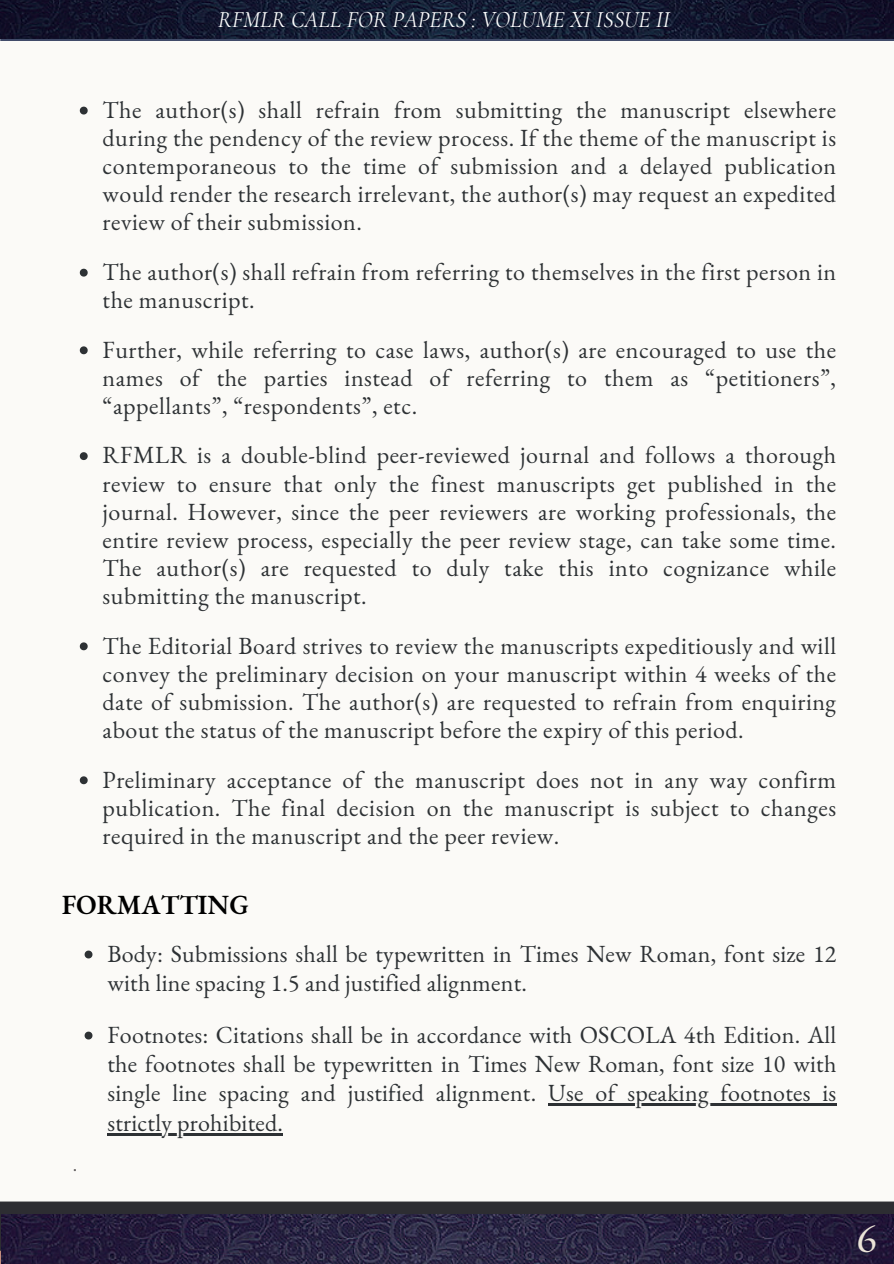
<style>
.page{position:relative;width:894px;height:1264px;background:#fff}
.page>*{position:absolute;margin:0;border:0;box-sizing:border-box;transform-origin:0 0}
.t1{font:41.7px "EB Garamond";color:#ebe5d8}
.t2{font:600 27px "EB Garamond";color:#000}
.t3{font:24px/28.2px "EB Garamond";letter-spacing:.02em;color:#2d3134;text-align:justify}
.t4{font:italic 23.1px "Cormorant Garamond";color:#fff}
.t5{font:19.5px "EB Garamond";color:#595657}
</style>
<div class="page">
<div style="left:0;top:0;width:893px;height:1263px;background:#fbfaf7"></div>
<img style="left:0;top:38px;width:893px;height:2px">
<img style="left:0;top:1201px;width:893px;height:62px">
<svg style="left:80px;top:107px;width:8px;height:7px"></svg>
<svg style="left:80px;top:269px;width:8px;height:7px"></svg>
<svg style="left:80px;top:346px;width:8px;height:8px"></svg>
<svg style="left:80px;top:452px;width:8px;height:8px"></svg>
<svg style="left:80px;top:642px;width:8px;height:8px"></svg>
<svg style="left:80px;top:776px;width:8px;height:8px"></svg>
<img style="left:0;top:0;width:893px;height:38px">
<img style="left:1px;top:1214px;width:892px;height:49px">
<svg style="left:85px;top:950px;width:7px;height:8px"></svg>
<svg style="left:85px;top:1031px;width:7px;height:8px"></svg>
<hr style="left:548px;top:1103px;width:288px;height:2px;background:#2d3134">
<hr style="left:107px;top:1132px;width:176px;height:3px;background:#2d3134">
<p class="t4" style="left:218px;top:6px;width:453px">RFMLR CALL FOR PAPERS : VOLUME XI ISSUE II</p>
<p class="t3" style="left:103px;top:95px;width:734px">The author(s) shall refrain from submitting the manuscript elsewhere during the pendency of the review process. If the theme of the manuscript is contemporaneous to the time of submission and a delayed publication would render the research irrelevant, the author(s) may request an expedited review of their submission.</p>
<p class="t3" style="left:103px;top:257px;width:734px">The author(s) shall refrain from referring to themselves in the first person in the manuscript.</p>
<p class="t3" style="left:103px;top:335px;width:734px">Further, while referring to case laws, author(s) are encouraged to use the names of the parties instead of referring to them as “petitioners”, “appellants”, “respondents”, etc.</p>
<p class="t3" style="left:103px;top:441px;width:734px">RFMLR is a double-blind peer-reviewed journal and follows a thorough review to ensure that only the finest manuscripts get published in the journal. However, since the peer reviewers are working professionals, the entire review process, especially the peer review stage, can take some time.<br>The author(s) are requested to duly take this into cognizance while submitting the manuscript.</p>
<p class="t3" style="left:103px;top:631px;width:734px">The Editorial Board strives to review the manuscripts expeditiously and will convey the preliminary decision on your manuscript within 4 weeks of the date of submission. The author(s) are requested to refrain from enquiring about the status of the manuscript before the expiry of this period.</p>
<p class="t3" style="left:103px;top:765px;width:734px">Preliminary acceptance of the manuscript does not in any way confirm publication. The final decision on the manuscript is subject to changes required in the manuscript and the peer review.</p>
<p class="t2" style="left:62px;top:887px;width:188px">FORMATTING</p>
<p class="t3" style="left:107px;top:938px;width:730px;line-height:29.2px">Body: Submissions shall be typewritten in Times New Roman, font size 12 with line spacing 1.5 and justified alignment.</p>
<p class="t3" style="left:107px;top:1019px;width:730px;line-height:29.2px">Footnotes: Citations shall be in accordance with OSCOLA 4th Edition. All the footnotes shall be typewritten in Times New Roman, font size 10 with single line spacing and justified alignment.</p>
<p class="t3" style="left:548px;top:1078px;width:289px">Use of speaking footnotes is</p>
<h2 class="t5" style="left:73px;top:1151px;width:6px">.</h2>
<p class="t3" style="left:107px;top:1108px;width:177px">strictly prohibited.</p>
<p class="t1" style="left:856px;top:1210px;width:22px">6</p>
</div>
